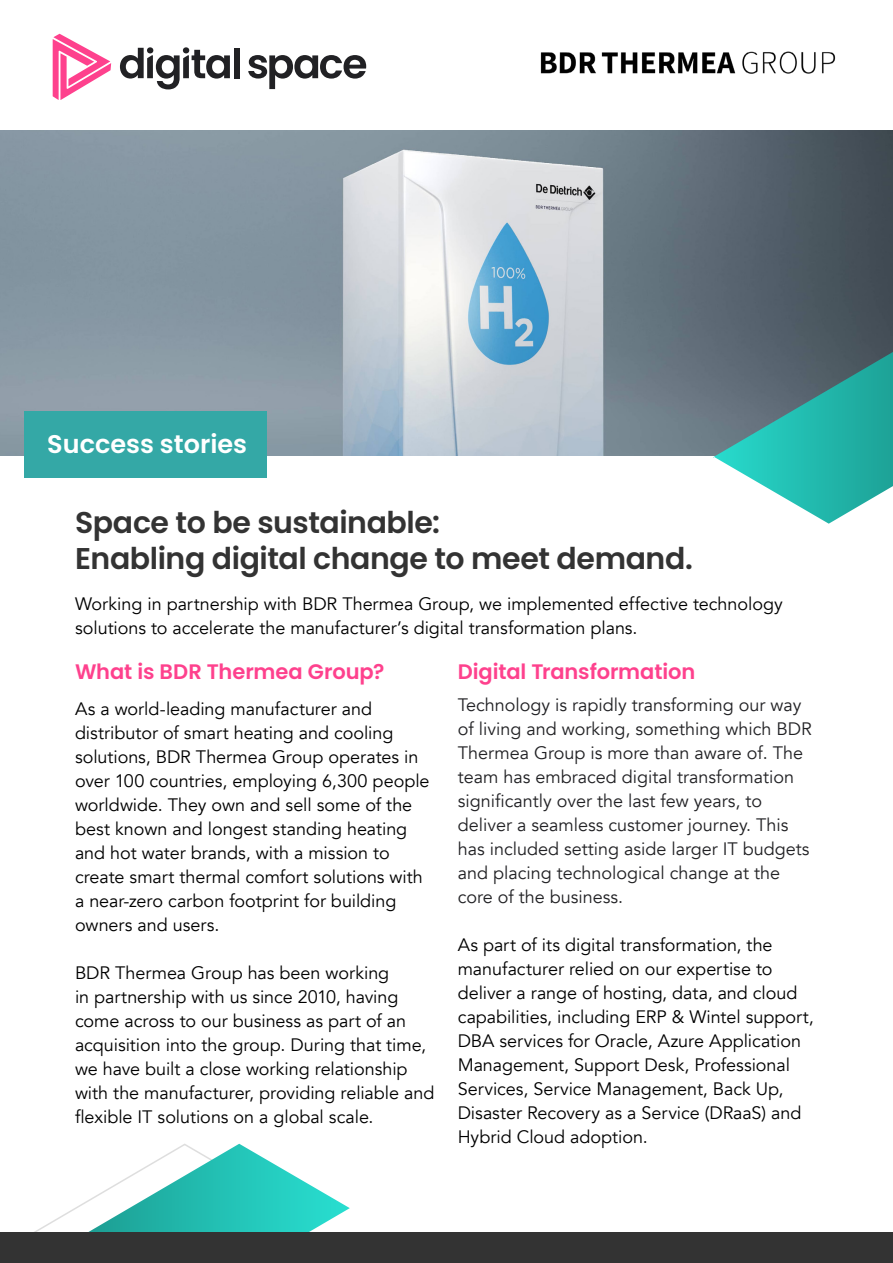
<style>
.page{position:relative;width:893px;height:1263px;background:#fff}
.page>*{position:absolute;margin:0;border:0;box-sizing:border-box;transform-origin:0 0}
.t1{font:600 30px/36px "Poppins";letter-spacing:-.015em;color:#333}
.t2{font:600 25.5px "Poppins";color:#fff}
.t3{font:600 21px "Poppins";letter-spacing:-.005em;color:#fe418d}
.t4{font:18px/24px "Avenir";letter-spacing:-.005em;color:#000}
.t5{font:18px/24px "Avenir";color:#212124}
</style>
<div class="page">
<img style="left:0;top:130px;width:893px;height:326px">
<svg style="left:0;top:1143px;width:350px;height:90px"></svg>
<div style="left:234px;top:48px;width:6px;height:30px;background:#212124"></div>
<svg style="left:248px;top:55px;width:118px;height:34px"></svg>
<svg style="left:120px;top:47px;width:110px;height:42px"></svg>
<svg style="left:53px;top:34px;width:58px;height:66px"></svg>
<svg style="left:713px;top:352px;width:180px;height:172px"></svg>
<div style="left:25px;top:412px;width:242px;height:66px;background:#34a8a6"></div>
<div style="left:0;top:1233px;width:893px;height:30px;background:#333"></div>
<img style="left:540px;top:51px;width:296px;height:23px">
<h2 class="t2" style="left:47px;top:429px;width:201px">Success stories</h2>
<h1 class="t1" style="left:75px;top:505px;width:619px">Space to be sustainable:<br>Enabling digital change to meet demand.</h1>
<p class="t4" style="left:75px;top:592px;width:709px">Working in partnership with BDR Thermea Group, we implemented effective technology solutions to accelerate the manufacturer’s digital transformation plans.</p>
<p class="t3" style="left:75px;top:659px;width:311px">What is BDR Thermea Group?</p>
<p class="t4" style="left:75px;top:697px;width:356px">As a world-leading manufacturer and distributor of smart heating and cooling solutions, BDR Thermea Group operates in over 100 countries, employing 6,300 people worldwide. They own and sell some of the best known and longest standing heating and hot water brands, with a mission to create smart thermal comfort solutions with a near-zero carbon footprint for building owners and users.</p>
<p class="t4" style="left:75px;top:961px;width:361px">BDR Thermea Group has been working<br>in partnership with us since 2010, having come across to our business as part of an acquisition into the group. During that time, we have built a close working relationship with the manufacturer, providing reliable and flexible IT solutions on a global scale.</p>
<p class="t3" style="left:458px;top:659px;width:239px">Digital Transformation</p>
<p class="t5" style="left:458px;top:693px;width:356px">Technology is rapidly transforming our way of living and working, something which BDR Thermea Group is more than aware of. The team has embraced digital transformation significantly over the last few years, to deliver a seamless customer journey. This has included setting aside larger IT budgets and placing technological change at the core of the business.</p>
<p class="t4" style="left:458px;top:933px;width:357px">As part of its digital transformation, the manufacturer relied on our expertise to deliver a range of hosting, data, and cloud capabilities, including ERP &amp; Wintel support, DBA services for Oracle, Azure Application Management, Support Desk, Professional Services, Service Management, Back Up, Disaster Recovery as a Service (DRaaS) and Hybrid Cloud adoption.</p>
</div>
